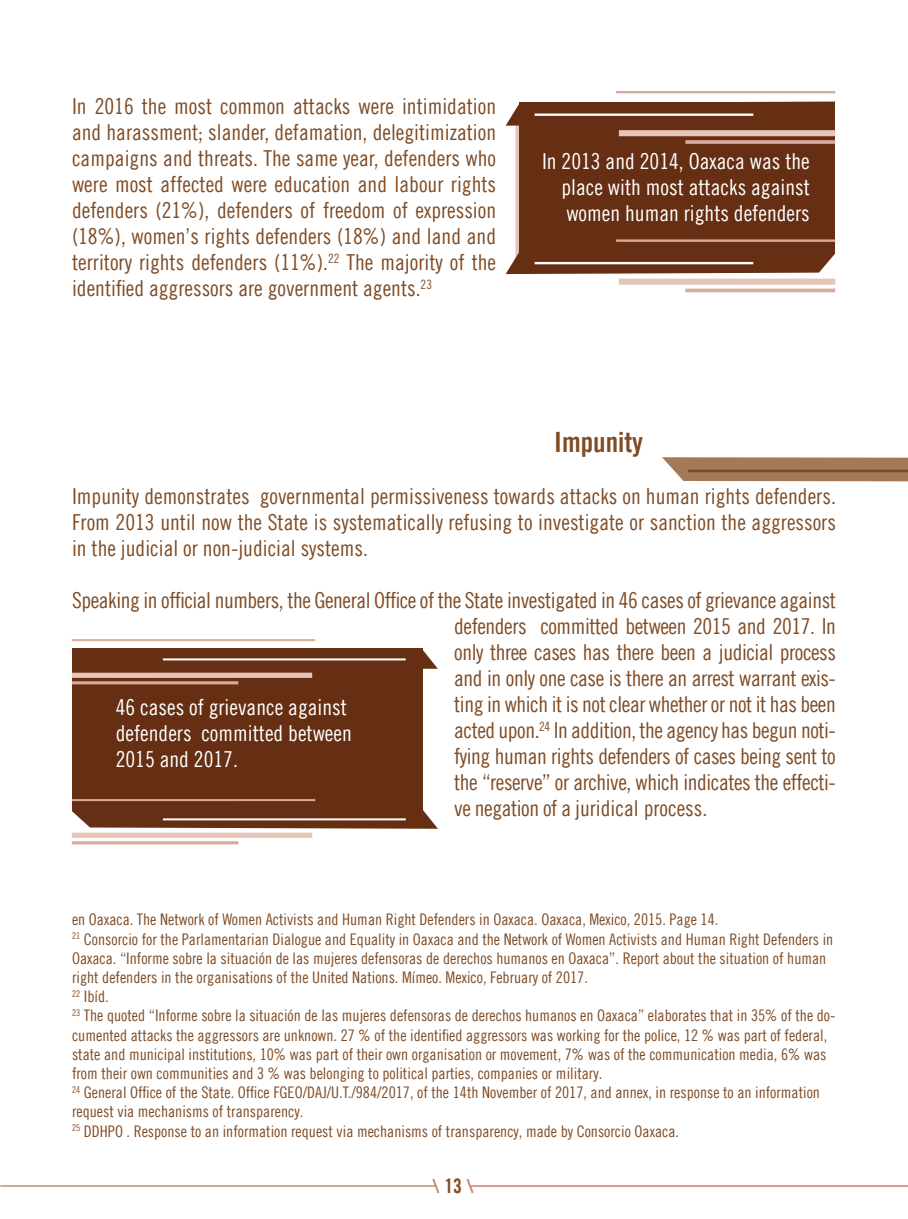
<style>
.page{position:relative;width:908px;height:1219px;background:#fff}
.page>*{position:absolute;margin:0;border:0;box-sizing:border-box;transform-origin:0 0}
.t1{font:28px "Amnesty Trade Gothic Bd Cn 20";color:#7f4c25}
.t2{font:22px/26px "Amnesty Trade Gothic Cn 18";color:#7f4c25;text-align:justify}
.t3{font:22px/26px "Amnesty Trade Gothic Cn 18";color:#fff}
.t4{font:20px "Amnesty Trade Gothic Bd Cn 20";color:#7f4c25}
.t5{font:16px/19.2px "Amnesty Trade Gothic Cn 18";color:#7f4c25}
</style>
<div class="page">
<hr style="left:469px;top:1185px;width:438px;height:2px;background:#cb8d75">
<hr style="left:0;top:1185px;width:435px;height:2px;background:#cb8d75">
<svg style="left:466px;top:1178px;width:9px;height:16px"></svg>
<svg style="left:430px;top:1178px;width:10px;height:16px"></svg>
<div style="left:72px;top:648px;width:350px;height:163px;background:#662e12"></div>
<div style="left:72px;top:673px;width:240px;height:5px;background:#e6c4b8"></div>
<hr style="left:72px;top:681px;width:166px;height:3px;background:#d9ab99">
<svg style="left:162px;top:648px;width:275px;height:21px"></svg>
<hr style="left:72px;top:639px;width:243px;height:2px;background:#d9ab99">
<hr style="left:163px;top:658px;width:242px;height:2px;background:#fcfafa">
<div style="left:72px;top:833px;width:240px;height:5px;background:#e6c4b8"></div>
<hr style="left:72px;top:841px;width:166px;height:3px;background:#d9ab99">
<svg style="left:72px;top:809px;width:366px;height:20px"></svg>
<hr style="left:72px;top:799px;width:243px;height:2px;background:#d9ab99">
<hr style="left:163px;top:818px;width:242px;height:2px;background:#fcfafa">
<svg style="left:662px;top:457px;width:245px;height:24px;background:#a88162"></svg>
<hr style="left:687px;top:470px;width:220px;height:2px;background:#7f4c25">
<div style="left:515px;top:125px;width:5px;height:147px;background:#e6c4b8"></div>
<div style="left:519px;top:102px;width:315px;height:151px;background:#662e12"></div>
<div style="left:618px;top:130px;width:217px;height:6px;background:#e6c4b8"></div>
<svg style="left:685px;top:140px;width:150px;height:4px"></svg>
<svg style="left:505px;top:102px;width:330px;height:24px"></svg>
<hr style="left:616px;top:91px;width:219px;height:2px;background:#d9ab99">
<hr style="left:534px;top:113px;width:219px;height:3px;background:#fcfafa">
<div style="left:618px;top:279px;width:217px;height:6px;background:#e6c4b8"></div>
<hr style="left:685px;top:289px;width:150px;height:3px;background:#d9ab99">
<svg style="left:505px;top:251px;width:330px;height:23px;background:#734027"></svg>
<hr style="left:615px;top:239px;width:220px;height:3px;background:#d9ab99">
<hr style="left:534px;top:262px;width:219px;height:2px;background:#fcfafa">
<p class="t2" style="left:72px;top:93px;width:425px">In 2016 the most common attacks were intimidation and harassment; slander, defamation, delegitimization campaigns and threats. The same year, defenders who were most affected were education and labour rights defenders (21%), defenders of freedom of expression (18%), women’s rights defenders (18%) and land and territory rights defenders (11%).<sup>22</sup> The majority of the identified aggressors are government agents.<sup>23</sup></p>
<h2 class="t3" style="left:561px;top:148px;width:250px;text-align:justify;text-indent:-19px">In 2013 and 2014, Oaxaca was the place with most attacks against women human rights defenders</h2>
<h1 class="t1" style="left:554px;top:425px;width:90px">Impunity</h1>
<p class="t2" style="left:72px;top:483px;width:765px">Impunity demonstrates governmental permissiveness towards attacks on human rights defenders.<br>From 2013 until now the State is systematically refusing to investigate or sanction the aggressors in the judicial or non-judicial systems.</p>
<p class="t2" style="left:454px;top:587px;width:383px;text-indent:-382px">Speaking in official numbers, the General Office of the State investigated in 46 cases of grievance against defenders committed between 2015 and 2017. In only three cases has there been a judicial process and in only one case is there an arrest warrant exis&shy;ting in which it is not clear whether or not it has been acted upon.<sup>24</sup> In addition, the agency has begun noti&shy;fying human rights defenders of cases being sent to the “reserve” or archive, which indicates the effecti&shy;ve negation of a juridical process.</p>
<h2 class="t3" style="left:116px;top:693px;width:237px">46 cases of grievance against defenders committed between<br>2015 and 2017.</h2>
<p class="t5" style="left:72px;top:910px;width:764px">en Oaxaca. The Network of Women Activists and Human Right Defenders in Oaxaca. Oaxaca, Mexico, 2015. Page 14.<br><sup>21</sup> Consorcio for the Parlamentarian Dialogue and Equality in Oaxaca and the Network of Women Activists and Human Right Defenders in Oaxaca. “Informe sobre la situación de las mujeres defensoras de derechos humanos en Oaxaca”. Report about the situation of human right defenders in the organisations of the United Nations. Mímeo. Mexico, February of 2017.<br><sup>22</sup> Ibíd.<br><sup>23</sup> The quoted “Informe sobre la situación de las mujeres defensoras de derechos humanos en Oaxaca” elaborates that in 35% of the do&shy;cumented attacks the aggressors are unknown. 27 % of the identified aggressors was working for the police, 12 % was part of federal, state and municipal institutions, 10% was part of their own organisation or movement, 7% was of the communication media, 6% was from their own communities and 3 % was belonging to political parties, companies or military.<br><sup>24</sup> General Office of the State. Office FGEO/DAJ/U.T./984/2017, of the 14th November of 2017, and annex, in response to an information request via mechanisms of transparency.<br><sup>25</sup> DDHPO . Response to an information request via mechanisms of transparency, made by Consorcio Oaxaca.</p>
<p class="t4" style="left:444px;top:1173px;width:19px">13</p>
</div>
